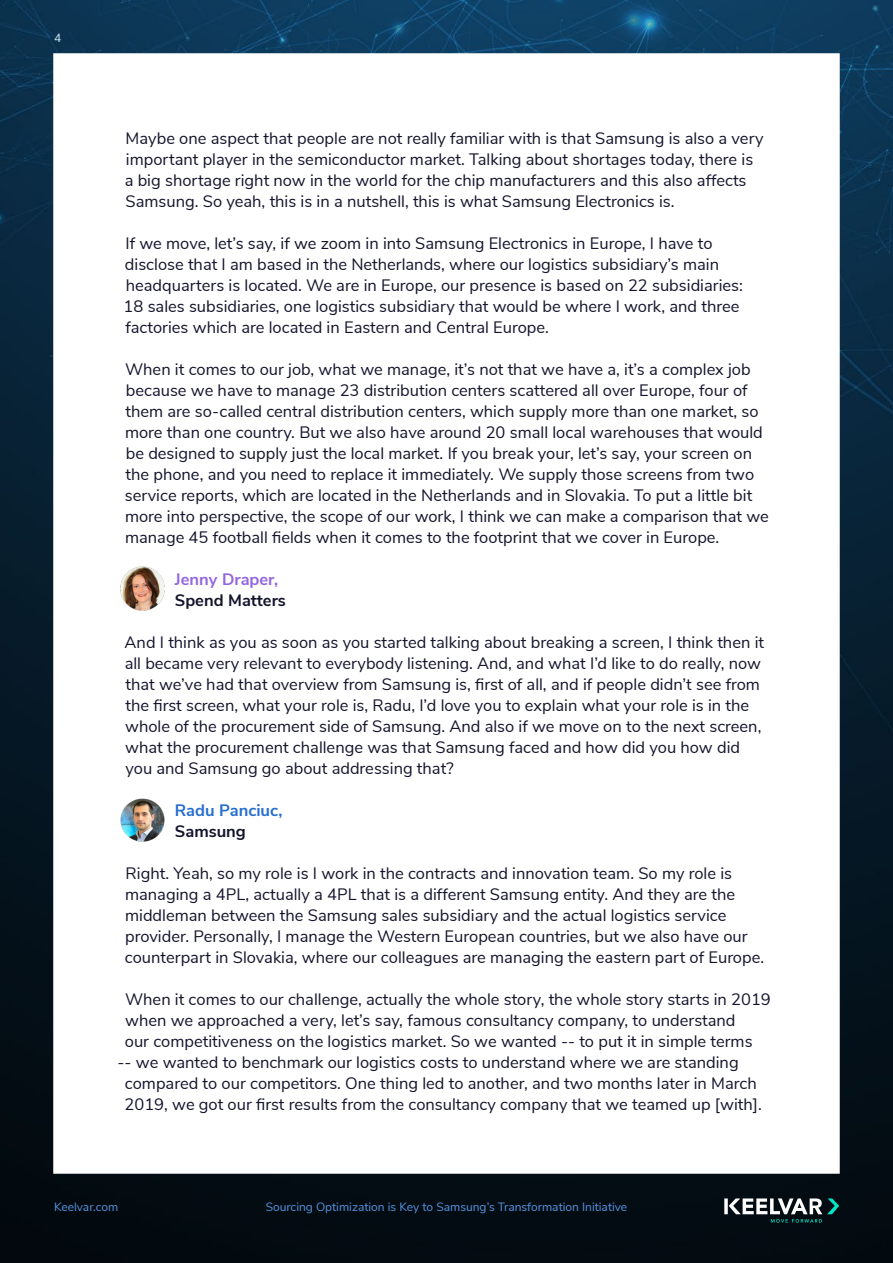
<style>
.page{position:relative;width:893px;height:1263px;background:#fff}
.page>*{position:absolute;margin:0;border:0;box-sizing:border-box;transform-origin:0 0}
.t1{font:16.5px/21px "Nunito Sans";color:#14142d}
.t2{font:700 16.5px "Nunito Sans";color:#14142d}
.t3{font:700 16.5px "Nunito Sans";color:#9466df}
.t4{font:700 16.5px "Nunito Sans";color:#266ecf}
.t5{font:12px "Nunito Sans";color:#5794e0}
.t6{font:12px "Nunito Sans";color:#d1ecfc}
</style>
<div class="page">
<img style="left:0;top:0;width:893px;height:1263px">
<svg style="left:724px;top:1198px;width:115px;height:24px"></svg>
<div style="left:53px;top:53px;width:787px;height:1121px;background:#fff;border:2px solid #fff"></div>
<img style="left:121px;top:798px;width:44px;height:44px">
<img style="left:121px;top:567px;width:43px;height:44px">
<p class="t6" style="left:54px;top:29px;width:9px">4</p>
<p class="t1" style="left:125px;top:127px;width:640px">Maybe one aspect that people are not really familiar with is that Samsung is also a very important player in the semiconductor market. Talking about shortages today, there is a big shortage right now in the world for the chip manufacturers and this also affects Samsung. So yeah, this is in a nutshell, this is what Samsung Electronics is.</p>
<p class="t1" style="left:124px;top:232px;width:621px">If we move, let’s say, if we zoom in into Samsung Electronics in Europe, I have to disclose that I am based in the Netherlands, where our logistics subsidiary’s main headquarters is located. We are in Europe, our presence is based on 22 subsidiaries:<br>18 sales subsidiaries, one logistics subsidiary that would be where I work, and three factories which are located in Eastern and Central Europe.</p>
<p class="t1" style="left:125px;top:358px;width:645px">When it comes to our job, what we manage, it’s not that we have a, it’s a complex job because we have to manage 23 distribution centers scattered all over Europe, four of them are so-called central distribution centers, which supply more than one market, so more than one country. But we also have around 20 small local warehouses that would be designed to supply just the local market. If you break your, let’s say, your screen on the phone, and you need to replace it immediately. We supply those screens from two service reports, which are located in the Netherlands and in Slovakia. To put a little bit more into perspective, the scope of our work, I think we can make a comparison that we manage 45 football fields when it comes to the footprint that we cover in Europe.</p>
<p class="t3" style="left:175px;top:567px;width:105px">Jenny Draper,</p>
<p class="t2" style="left:175px;top:588px;width:113px">Spend Matters</p>
<p class="t1" style="left:125px;top:631px;width:641px">And I think as you as soon as you started talking about breaking a screen, I think then it all became very relevant to everybody listening. And, and what I’d like to do really, now that we’ve had that overview from Samsung is, first of all, and if people didn’t see from the first screen, what your role is, Radu, I’d love you to explain what your role is in the whole of the procurement side of Samsung. And also if we move on to the next screen, what the procurement challenge was that Samsung faced and how did you how did you and Samsung go about addressing that?</p>
<p class="t4" style="left:175px;top:798px;width:109px">Radu Panciuc,</p>
<p class="t2" style="left:175px;top:820px;width:73px">Samsung</p>
<p class="t1" style="left:125px;top:862px;width:641px">Right. Yeah, so my role is I work in the contracts and innovation team. So my role is managing a 4PL, actually a 4PL that is a different Samsung entity. And they are the middleman between the Samsung sales subsidiary and the actual logistics service provider. Personally, I manage the Western European countries, but we also have our counterpart in Slovakia, where our colleagues are managing the eastern part of Europe.</p>
<p class="t1" style="left:125px;top:988px;width:647px">When it comes to our challenge, actually the whole story, the whole story starts in 2019</p>
<p class="t1" style="left:125px;top:1009px;width:612px">when we approached a very, let’s say, famous consultancy company, to understand</p>
<p class="t1" style="left:125px;top:1030px;width:629px">our competitiveness on the logistics market. So we wanted -- to put it in simple terms</p>
<p class="t1" style="left:118px;top:1051px;width:623px">-- we wanted to benchmark our logistics costs to understand where we are standing</p>
<p class="t1" style="left:125px;top:1072px;width:633px">compared to our competitors. One thing led to another, and two months later in March</p>
<p class="t1" style="left:125px;top:1093px;width:639px">2019, we got our first results from the consultancy company that we teamed up [with].</p>
<p class="t5" style="left:54px;top:1198px;width:66px">Keelvar.com</p>
<p class="t5" style="left:266px;top:1198px;width:363px">Sourcing Optimization is Key to Samsung’s Transformation Initiative</p>
</div>
